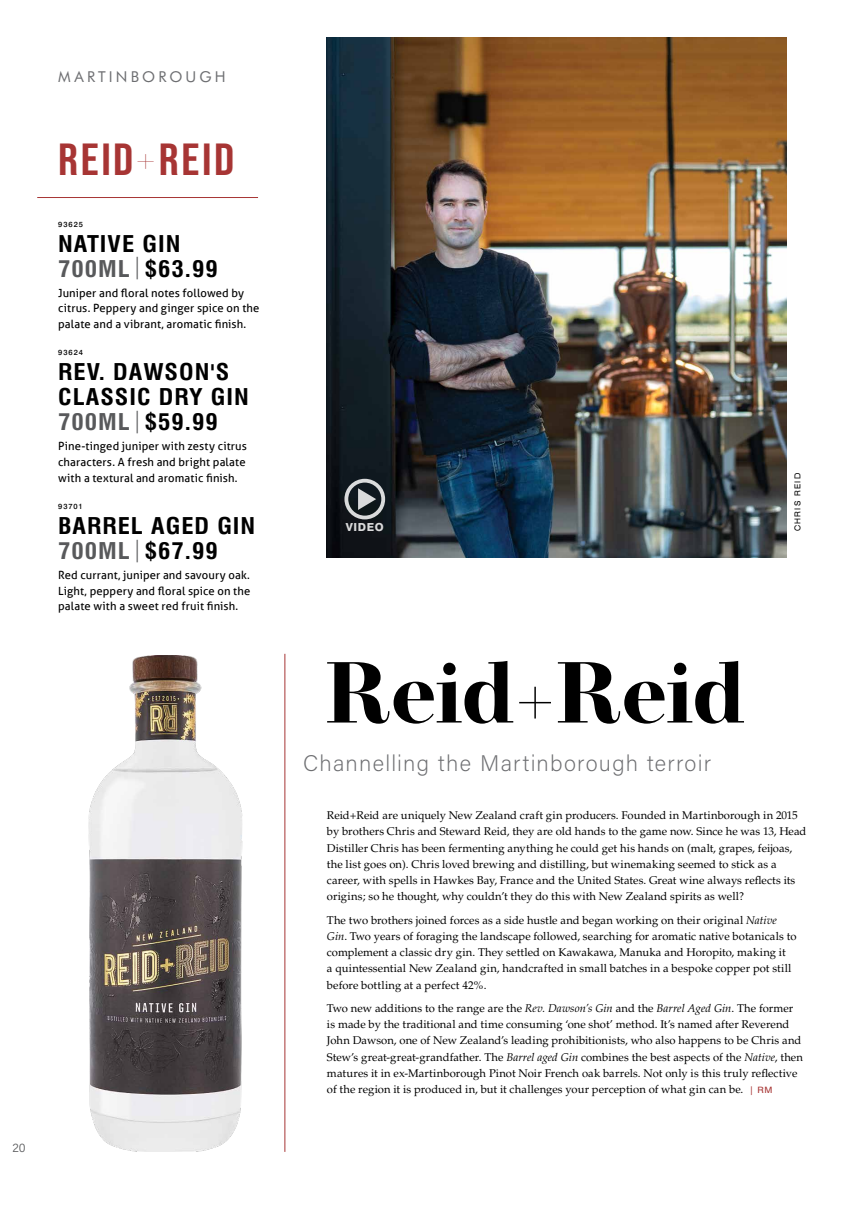
<style>
.page{position:relative;width:851px;height:1205px;background:#fff}
.page>*{position:absolute;margin:0;border:0;box-sizing:border-box;transform-origin:0 0}
.t1{font:700 86.25px "Operetta 12";letter-spacing:-.005em;color:#000}
.t2{font:700 45px "Bebas Neue Pro";letter-spacing:.055em;color:#a73534;scale:1.1 1}
.t3{font:700 condensed 22.5px/25px "Swiss 721 BT";letter-spacing:.04em;color:#000;scale:1.1 1}
.t4{font:200 22.5px "Acumin Pro";letter-spacing:.055em;color:#6d6e71}
.t5{font:15px "Futura BT";letter-spacing:.205em;color:#6d6e71}
.t6{font:300 12.5px "Acumin Pro";color:#58595b}
.t7{font:11.25px/16.2px "Palatino";letter-spacing:.005em;color:#000}
.t8{font:11.25px/15.6px "Aller";letter-spacing:.01em;color:#000;text-align:justify}
.t9{font:800 11.12px "Swiss 721 BT";letter-spacing:.05em;color:#fff}
.t10{font:expanded 8.12px "Swiss 721 BT";letter-spacing:.17em;color:#000;scale:.9 1}
.t11{font:500 7.5px "Swiss 721 BT";letter-spacing:.13em;color:#000}
.s1{font-weight:100}
.s2{color:#58595b}
.s3{font-weight:300;color:#58595b}
.s4{font-style:italic}
.s5{font-family:"Swiss 721 BT";font-size:8.75px;color:#a73534}
</style>
<div class="page">
<img style="left:326px;top:37px;width:460px;height:520px">
<hr style="left:284px;top:654px;width:1px;height:498px;background:#a73534">
<hr style="left:37px;top:197px;width:221px;height:1px;background:#a73534">
<img style="left:88px;top:655px;width:154px;height:497px">
<div style="left:344px;top:479px;width:41px;height:40px;border:4px solid #fff;border-radius:50%"></div>
<svg style="left:358px;top:488px;width:18px;height:22px"></svg>
<h3 class="t5" style="left:58px;top:68px;width:169px">MARTINBOROUGH</h3>
<h2 class="t2" style="left:58px;top:134px;width:161px">REID<span class="s1">+</span>REID</h2>
<p class="t11" style="left:58px;top:219px;width:26px">93625</p>
<h3 class="t3" style="left:58px;top:231px;width:146px">NATIVE GIN<br><span class="s2">700ML</span><span class="s3">|</span>$63.99</h3>
<p class="t8" style="left:58px;top:285px;width:203px;text-align:left">Juniper and floral notes followed by citrus. Peppery and ginger spice on the palate and a vibrant, aromatic finish.</p>
<p class="t11" style="left:58px;top:348px;width:26px">93624</p>
<h3 class="t3" style="left:58px;top:360px;width:175px">REV. DAWSON'S<br>CLASSIC DRY GIN<br><span class="s2">700ML</span><span class="s3">|</span>$59.99</h3>
<p class="t8" style="left:58px;top:438px;width:190px">Pine-tinged juniper with zesty citrus characters. A fresh and bright palate with a textural and aromatic finish.</p>
<p class="t11" style="left:58px;top:502px;width:26px">93701</p>
<h3 class="t3" style="left:58px;top:513px;width:181px">BARREL AGED GIN<br><span class="s2">700ML</span><span class="s3">|</span>$67.99</h3>
<p class="t8" style="left:58px;top:567px;width:194px">Red currant, juniper and savoury oak.<br>Light, peppery and floral spice on the palate with a sweet red fruit finish.</p>
<p class="t6" style="left:12px;top:1138px;width:15px">20</p>
<p class="t9" style="left:346px;top:520px;width:39px">VIDEO</p>
<p class="t10" style="left:792px;top:531px;width:66px;rotate:-90deg">CHRIS REID</p>
<h1 class="t1" style="left:325px;top:642px;width:421px">Reid+Reid</h1>
<h3 class="t4" style="left:303px;top:748px;width:409px">Channelling the Martinborough terroir</h3>
<p class="t7" style="left:327px;top:807px;width:481px">Reid+Reid are uniquely New Zealand craft gin producers. Founded in Martinborough in 2015 by brothers Chris and Steward Reid, they are old hands to the game now. Since he was 13, Head Distiller Chris has been fermenting anything he could get his hands on (malt, grapes, feijoas, the list goes on). Chris loved brewing and distilling, but winemaking seemed to stick as a career, with spells in Hawkes Bay, France and the United States. Great wine always reflects its origins; so he thought, why couldn’t they do this with New Zealand spirits as well?</p>
<p class="t7" style="left:327px;top:912px;width:471px">The two brothers joined forces as a side hustle and began working on their original <span class="s4">Native Gin</span>. Two years of foraging the landscape followed, searching for aromatic native botanicals to complement a classic dry gin. They settled on Kawakawa, Manuka and Horopito, making it<br>a quintessential New Zealand gin, handcrafted in small batches in a bespoke copper pot still before bottling at a perfect 42%.</p>
<p class="t7" style="left:327px;top:1000px;width:477px">Two new additions to the range are the <span class="s4">Rev. Dawson’s Gin</span> and the <span class="s4">Barrel Aged Gin</span>. The former is made by the traditional and time consuming ‘one shot’ method. It’s named after Reverend John Dawson, one of New Zealand’s leading prohibitionists, who also happens to be Chris and Stew’s great-great-grandfather. The <span class="s4">Barrel aged Gin</span> combines the best aspects of the <span class="s4">Native</span>, then matures it in ex-Martinborough Pinot Noir French oak barrels. Not only is this truly reflective of the region it is produced in, but it challenges your perception of what gin can be. <span class="s5">| RM</span></p>
</div>
